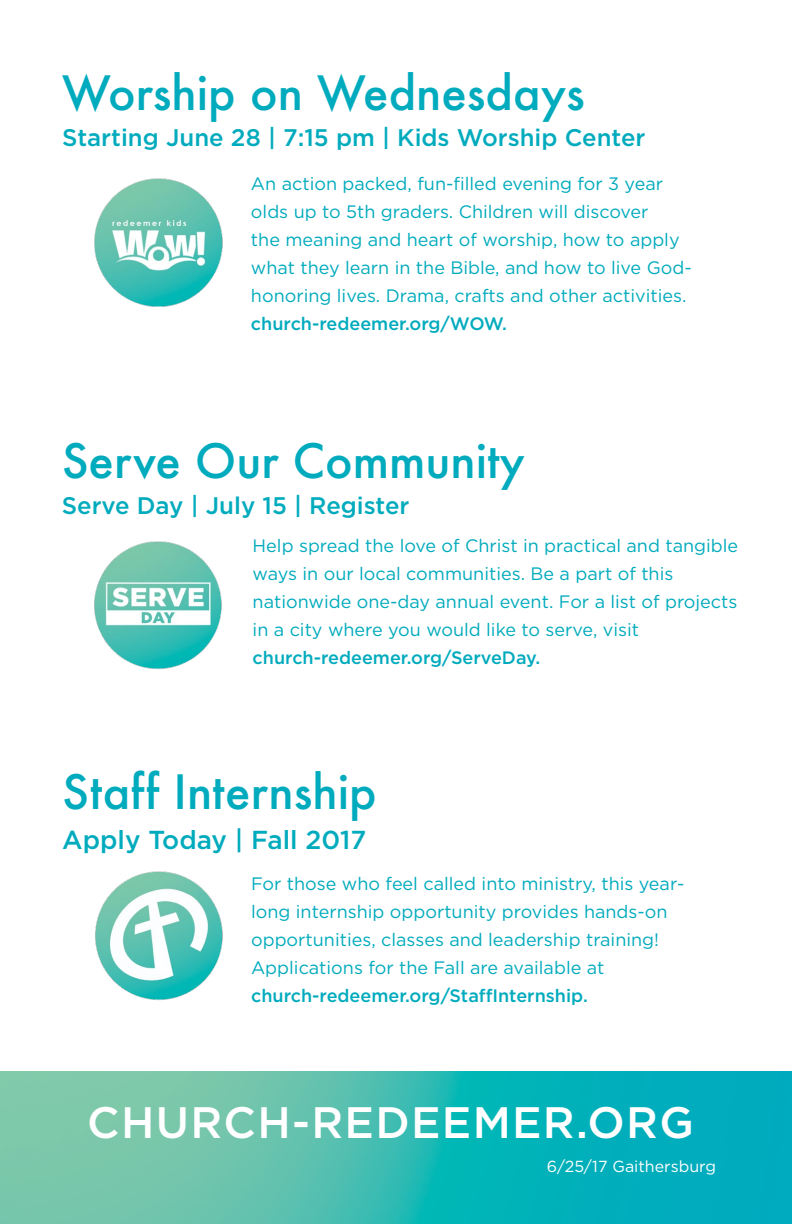
<style>
.page{position:relative;width:792px;height:1224px;background:#fff}
.page>*{position:absolute;margin:0;border:0;box-sizing:border-box;transform-origin:0 0}
.t1{font:500 46px "Futura";color:#00abbd}
.t2{font:500 44px "Gotham";letter-spacing:.03em;color:#fff}
.t3{font:500 26px "Gotham";color:#00abbd}
.t4{font:500 24px "Gotham";color:#00abbd}
.t5{font:18px/28px "Gotham";color:#00abbd}
.t6{font:500 18px "Gotham";color:#00abbd}
.t7{font:16px "Gotham";color:#fff}
</style>
<div class="page">
<img style="left:0;top:1071px;width:792px;height:153px">
<img style="left:95px;top:871px;width:128px;height:130px">
<img style="left:94px;top:541px;width:128px;height:129px">
<img style="left:94px;top:178px;width:129px;height:129px">
<h1 class="t1" style="left:62px;top:61px;width:524px">Worship on Wednesdays</h1>
<h3 class="t4" style="left:62px;top:124px;width:585px">Starting June 28 | 7:15 pm | Kids Worship Center</h3>
<p class="t5" style="left:251px;top:170px;width:442px">An action packed, fun-filled evening for 3 year olds up to 5th graders. Children will discover<br>the meaning and heart of worship, how to apply what they learn in the Bible, and how to live God&shy;honoring lives. Drama, crafts and other activities.</p>
<p class="t6" style="left:251px;top:314px;width:258px">church-redeemer.org/WOW.</p>
<h1 class="t1" style="left:62px;top:429px;width:464px">Serve Our Community</h1>
<h3 class="t4" style="left:62px;top:491px;width:349px">Serve Day | July 15 | Register</h3>
<p class="t5" style="left:253px;top:531px;width:487px">Help spread the love of Christ in practical and tangible ways in our local communities. Be a part of this nationwide one-day annual event. For a list of projects in a city where you would like to serve, visit</p>
<p class="t6" style="left:253px;top:648px;width:289px">church-redeemer.org/ServeDay.</p>
<h1 class="t1" style="left:62px;top:761px;width:316px">Staff Internship</h1>
<h3 class="t3" style="left:62px;top:825px;width:306px">Apply Today | Fall 2017</h3>
<p class="t5" style="left:251px;top:869px;width:435px">For those who feel called into ministry, this year&shy;long internship opportunity provides hands-on opportunities, classes and leadership training!<br>Applications for the Fall are available at</p>
<p class="t6" style="left:251px;top:985px;width:338px">church-redeemer.org/StaffInternship.</p>
<h2 class="t2" style="left:87px;top:1098px;width:608px">CHURCH-REDEEMER.ORG</h2>
<p class="t7" style="left:547px;top:1158px;width:171px">6/25/17 Gaithersburg</p>
</div>
